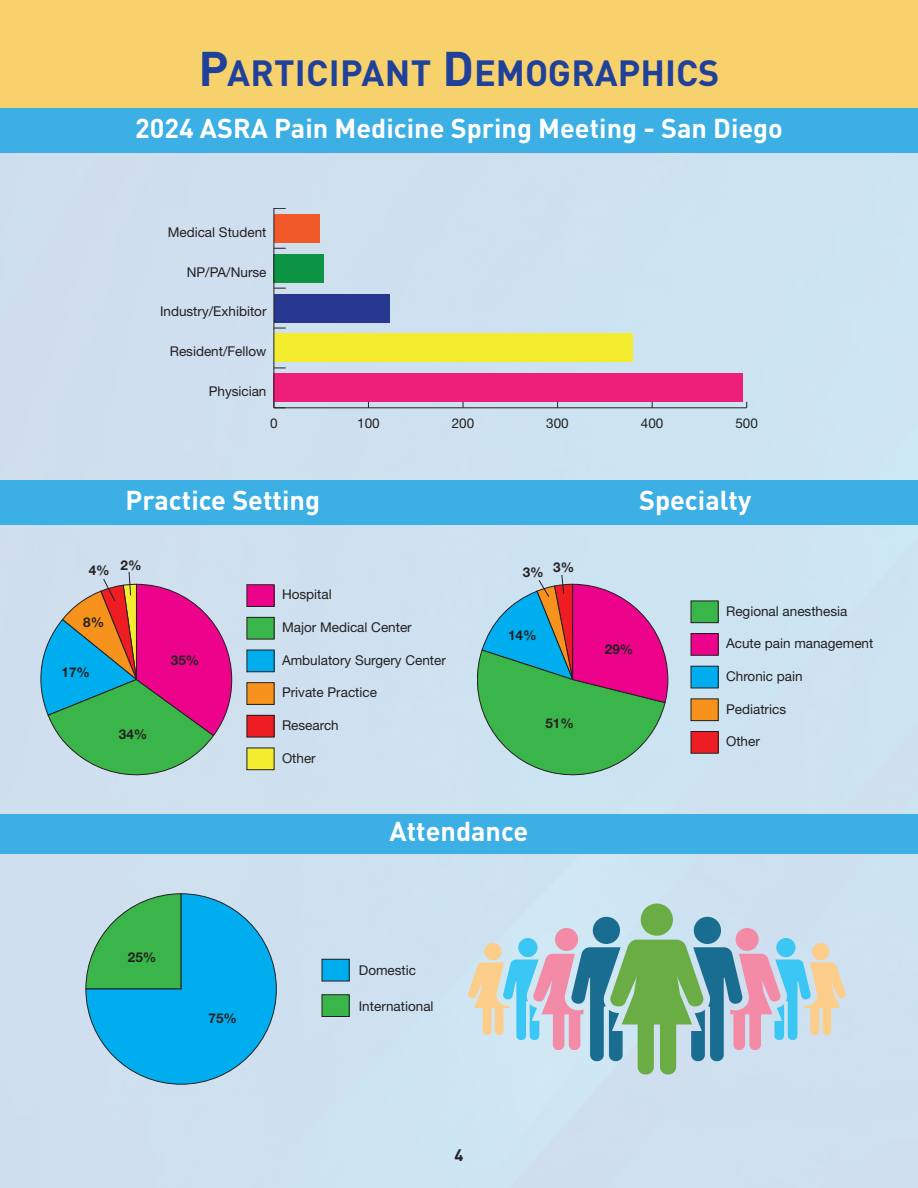
<style>
.page{position:relative;width:918px;height:1188px;background:#fff}
.page>*{position:absolute;margin:0;border:0;box-sizing:border-box;transform-origin:0 0}
.t1{font:700 36px "DINOT";color:#20419a}
.t2{font:700 27px "DINOT";color:#fff}
.t3{font:700 16.5px "DINOT";color:#231f20}
.t4{font:13.5px "Helvetica Neue";color:#231f20}
.t5{font:700 13.5px "Helvetica Neue";color:#231f20}
.s1{font-size:48px}
</style>
<div class="page">
<div style="left:0;top:153px;width:918px;height:1035px;background:#cee1f0"></div>
<div style="left:0;top:0;width:918px;height:109px;background:#f7d16c"></div>
<div style="left:0;top:109px;width:918px;height:44px;background:#3cafe4"></div>
<div style="left:0;top:814px;width:918px;height:40px;background:#3cafe4"></div>
<svg style="left:776px;top:938px;width:20px;height:19px"></svg>
<svg style="left:518px;top:938px;width:20px;height:19px"></svg>
<div style="left:736px;top:928px;width:23px;height:23px;background:#f38aa6;border-radius:50%"></div>
<div style="left:555px;top:928px;width:23px;height:23px;background:#f38aa6;border-radius:50%"></div>
<div style="left:694px;top:917px;width:27px;height:27px;background:#186d90;border-radius:50%"></div>
<div style="left:593px;top:917px;width:27px;height:27px;background:#186d90;border-radius:50%"></div>
<svg style="left:468px;top:940px;width:378px;height:134px;background:#a7bfbc"></svg>
<div style="left:641px;top:904px;width:32px;height:32px;background:#6aad44;border-radius:50%"></div>
<div style="left:274px;top:214px;width:45px;height:29px;background:#f15929"></div>
<div style="left:274px;top:254px;width:50px;height:29px;background:#0d9344"></div>
<div style="left:274px;top:294px;width:115px;height:28px;background:#283890"></div>
<div style="left:274px;top:334px;width:358px;height:28px;background:#f4ed2f"></div>
<div style="left:274px;top:374px;width:469px;height:28px;background:#ee1e7b"></div>
<hr style="left:274px;top:407px;width:473px;height:1px;background:#231f20">
<hr style="left:274px;top:208px;width:1px;height:200px;background:#231f20">
<svg style="left:274px;top:402px;width:12px;height:6px"></svg>
<svg style="left:274px;top:368px;width:12px;height:1px"></svg>
<svg style="left:274px;top:328px;width:12px;height:1px"></svg>
<svg style="left:274px;top:288px;width:12px;height:1px"></svg>
<svg style="left:274px;top:248px;width:12px;height:1px"></svg>
<svg style="left:274px;top:208px;width:12px;height:1px"></svg>
<div style="left:0;top:481px;width:459px;height:44px;background:#3cafe4"></div>
<div style="left:459px;top:481px;width:459px;height:44px;background:#3cafe4"></div>
<div style="left:247px;top:748px;width:27px;height:22px;background:#f4ed2f"></div>
<div style="left:247px;top:748px;width:27px;height:22px;border:1px solid #231f20"></div>
<div style="left:247px;top:715px;width:27px;height:22px;background:#ee1d23"></div>
<div style="left:247px;top:715px;width:27px;height:22px;border:1px solid #231f20"></div>
<div style="left:247px;top:683px;width:27px;height:21px;background:#f7931d"></div>
<div style="left:247px;top:682px;width:27px;height:23px;border:1px solid #231f20"></div>
<div style="left:247px;top:650px;width:27px;height:22px;background:#00aeef"></div>
<div style="left:247px;top:650px;width:27px;height:22px;border:1px solid #231f20"></div>
<div style="left:247px;top:617px;width:27px;height:22px;background:#3ab54a"></div>
<div style="left:247px;top:617px;width:27px;height:22px;border:1px solid #231f20"></div>
<div style="left:247px;top:585px;width:27px;height:21px;background:#ed028c"></div>
<div style="left:247px;top:584px;width:27px;height:23px;border:1px solid #231f20"></div>
<svg style="left:41px;top:571px;width:191px;height:216px;background:#9a8d98"></svg>
<div style="left:691px;top:732px;width:27px;height:21px;background:#ee1d23"></div>
<div style="left:691px;top:731px;width:28px;height:23px;border:1px solid #231f20"></div>
<div style="left:691px;top:699px;width:27px;height:22px;background:#f7931d"></div>
<div style="left:691px;top:698px;width:28px;height:23px;border:1px solid #231f20"></div>
<div style="left:691px;top:666px;width:27px;height:22px;background:#00aeef"></div>
<div style="left:691px;top:666px;width:28px;height:22px;border:1px solid #231f20"></div>
<div style="left:691px;top:601px;width:27px;height:22px;background:#3ab54a"></div>
<div style="left:691px;top:601px;width:28px;height:22px;border:1px solid #231f20"></div>
<div style="left:691px;top:634px;width:27px;height:21px;background:#ed028c"></div>
<div style="left:691px;top:633px;width:28px;height:23px;border:1px solid #231f20"></div>
<svg style="left:477px;top:574px;width:192px;height:201px;background:#85928f"></svg>
<svg style="left:86px;top:893px;width:191px;height:192px;background:#38b6cb"></svg>
<div style="left:322px;top:995px;width:27px;height:21px;background:#3ab54a"></div>
<div style="left:322px;top:994px;width:28px;height:23px;border:1px solid #231f20"></div>
<div style="left:322px;top:959px;width:27px;height:22px;background:#00aeef"></div>
<div style="left:322px;top:959px;width:28px;height:22px;border:1px solid #231f20"></div>
<p class="t1" style="left:199px;top:60px;width:522px"><span class="s1">P</span>ARTICIPANT <span class="s1">D</span>EMOGRAPHICS</p>
<p class="t2" style="left:135px;top:119px;width:649px">2024 ASRA Pain Medicine Spring Meeting - San Diego</p>
<p class="t4" style="left:168px;top:227px;width:100px">Medical Student</p>
<p class="t4" style="left:187px;top:267px;width:81px">NP/PA/Nurse</p>
<p class="t4" style="left:160px;top:307px;width:108px">Industry/Exhibitor</p>
<p class="t4" style="left:170px;top:347px;width:98px">Resident/Fellow</p>
<p class="t4" style="left:209px;top:387px;width:59px">Physician</p>
<p class="t4" style="left:270px;top:419px;width:9px">0</p>
<p class="t4" style="left:357px;top:419px;width:24px">100</p>
<p class="t4" style="left:452px;top:419px;width:24px">200</p>
<p class="t4" style="left:546px;top:419px;width:24px">300</p>
<p class="t4" style="left:641px;top:419px;width:24px">400</p>
<p class="t4" style="left:735px;top:419px;width:24px">500</p>
<p class="t2" style="left:125px;top:491px;width:196px">Practice Setting</p>
<p class="t2" style="left:639px;top:491px;width:114px">Specialty</p>
<p class="t5" style="left:89px;top:563px;width:54px">4% 2%</p>
<p class="t5" style="left:83px;top:617px;width:23px">8%</p>
<p class="t5" style="left:62px;top:667px;width:30px">17%</p>
<p class="t5" style="left:119px;top:729px;width:30px">34%</p>
<p class="t5" style="left:171px;top:655px;width:30px">35%</p>
<p class="t5" style="left:128px;top:953px;width:30px">25%</p>
<p class="t5" style="left:209px;top:1014px;width:30px">75%</p>
<p class="t4" style="left:282px;top:590px;width:51px">Hospital</p>
<p class="t4" style="left:282px;top:622px;width:131px">Major Medical Center</p>
<p class="t4" style="left:282px;top:655px;width:165px">Ambulatory Surgery Center</p>
<p class="t4" style="left:282px;top:688px;width:96px">Private Practice</p>
<p class="t4" style="left:282px;top:720px;width:58px">Research</p>
<p class="t4" style="left:282px;top:753px;width:35px">Other</p>
<p class="t5" style="left:523px;top:565px;width:53px">3% 3%</p>
<p class="t5" style="left:508px;top:631px;width:30px">14%</p>
<p class="t5" style="left:545px;top:719px;width:30px">51%</p>
<p class="t2" style="left:390px;top:822px;width:140px">Attendance</p>
<p class="t5" style="left:605px;top:644px;width:30px">29%</p>
<p class="t4" style="left:359px;top:966px;width:59px">Domestic</p>
<p class="t4" style="left:359px;top:1001px;width:76px">International</p>
<p class="t3" style="left:455px;top:1149px;width:10px">4</p>
<p class="t4" style="left:726px;top:606px;width:123px">Regional anesthesia</p>
<p class="t4" style="left:726px;top:639px;width:149px">Acute pain management</p>
<p class="t4" style="left:726px;top:671px;width:78px">Chronic pain</p>
<p class="t4" style="left:726px;top:704px;width:61px">Pediatrics</p>
<p class="t4" style="left:726px;top:737px;width:35px">Other</p>
</div>
